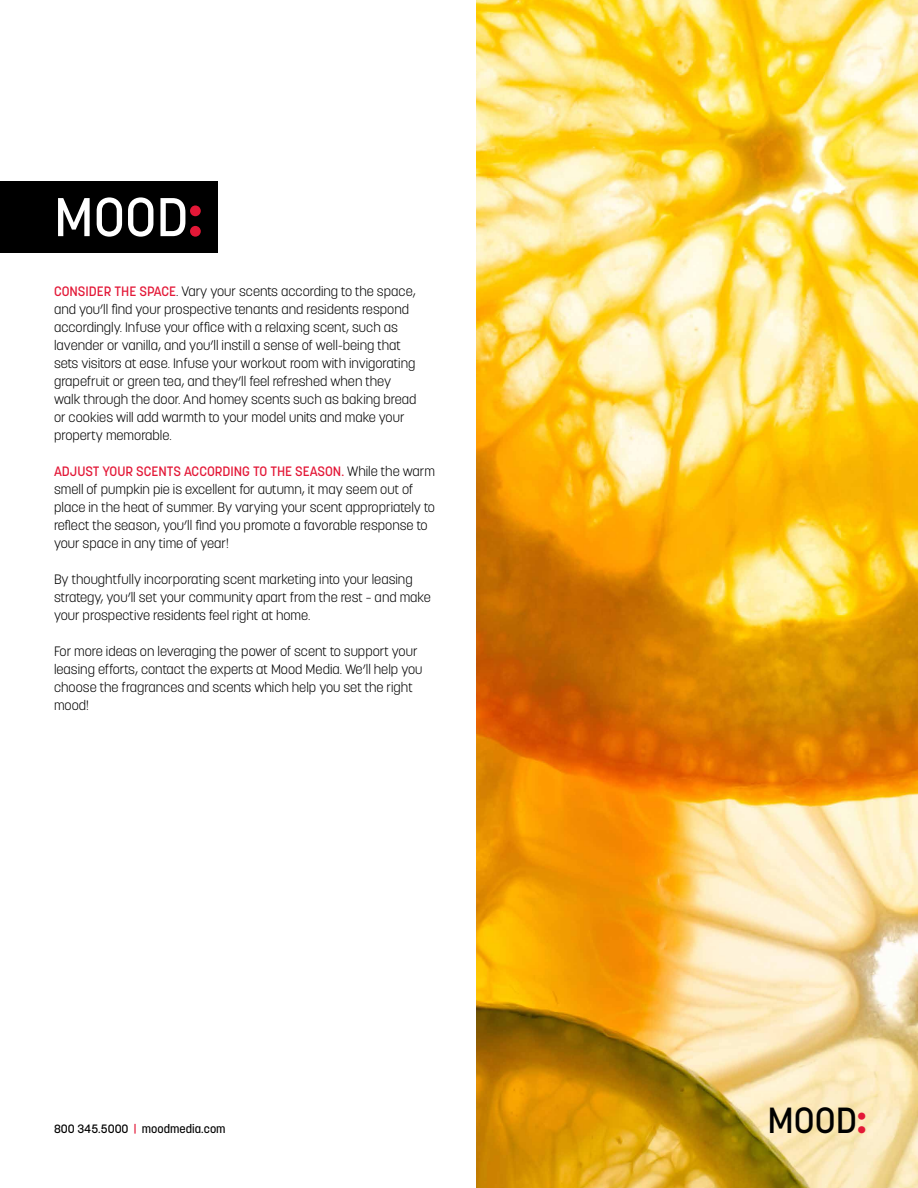
<style>
.page{position:relative;width:918px;height:1188px;background:#fff}
.page>*{position:absolute;margin:0;border:0;box-sizing:border-box;transform-origin:0 0}
.t1{font:500 54px "Korolev";color:#fff}
.t2{font:500 36px "Korolev";color:#000}
.t3{font:300 13.5px/18px "Korolev";color:#000}
.t4{font:500 12px "Korolev";color:#000}
.s1{font-weight:800;color:#e31837}
.s2{font-weight:500;color:#e31837}
.s3{color:#e31837}
</style>
<div class="page">
<img style="left:477px;top:0;width:441px;height:1188px">
<div style="left:0;top:181px;width:218px;height:72px;background:#000"></div>
<h1 class="t1" style="left:54px;top:183px;width:150px">MOOD<span class="s1">:</span></h1>
<p class="t3" style="left:54px;top:283px;width:364px"><span class="s2">CONSIDER THE SPACE</span>. Vary your scents according to the space, and you’ll find your prospective tenants and residents respond accordingly. Infuse your office with a relaxing scent, such as lavender or vanilla, and you’ll instill a sense of well-being that sets visitors at ease. Infuse your workout room with invigorating grapefruit or green tea, and they’ll feel refreshed when they walk through the door. And homey scents such as baking bread or cookies will add warmth to your model units and make your property memorable.</p>
<p class="t3" style="left:54px;top:463px;width:383px"><span class="s2">ADJUST YOUR SCENTS ACCORDING TO THE SEASON.</span> While the warm smell of pumpkin pie is excellent for autumn, it may seem out of place in the heat of summer. By varying your scent appropriately to reflect the season, you’ll find you promote a favorable response to your space in any time of year!</p>
<p class="t3" style="left:54px;top:571px;width:378px">By thoughtfully incorporating scent marketing into your leasing strategy, you’ll set your community apart from the rest – and make your prospective residents feel right at home.</p>
<p class="t3" style="left:54px;top:643px;width:370px">For more ideas on leveraging the power of scent to support your leasing efforts, contact the experts at Mood Media. We’ll help you choose the fragrances and scents which help you set the right mood!</p>
<p class="t4" style="left:54px;top:1121px;width:173px">800 345.5000 <span class="s3">|</span> moodmedia.com</p>
<h2 class="t2" style="left:767px;top:1097px;width:100px">MOOD<span class="s1">:</span></h2>
</div>
